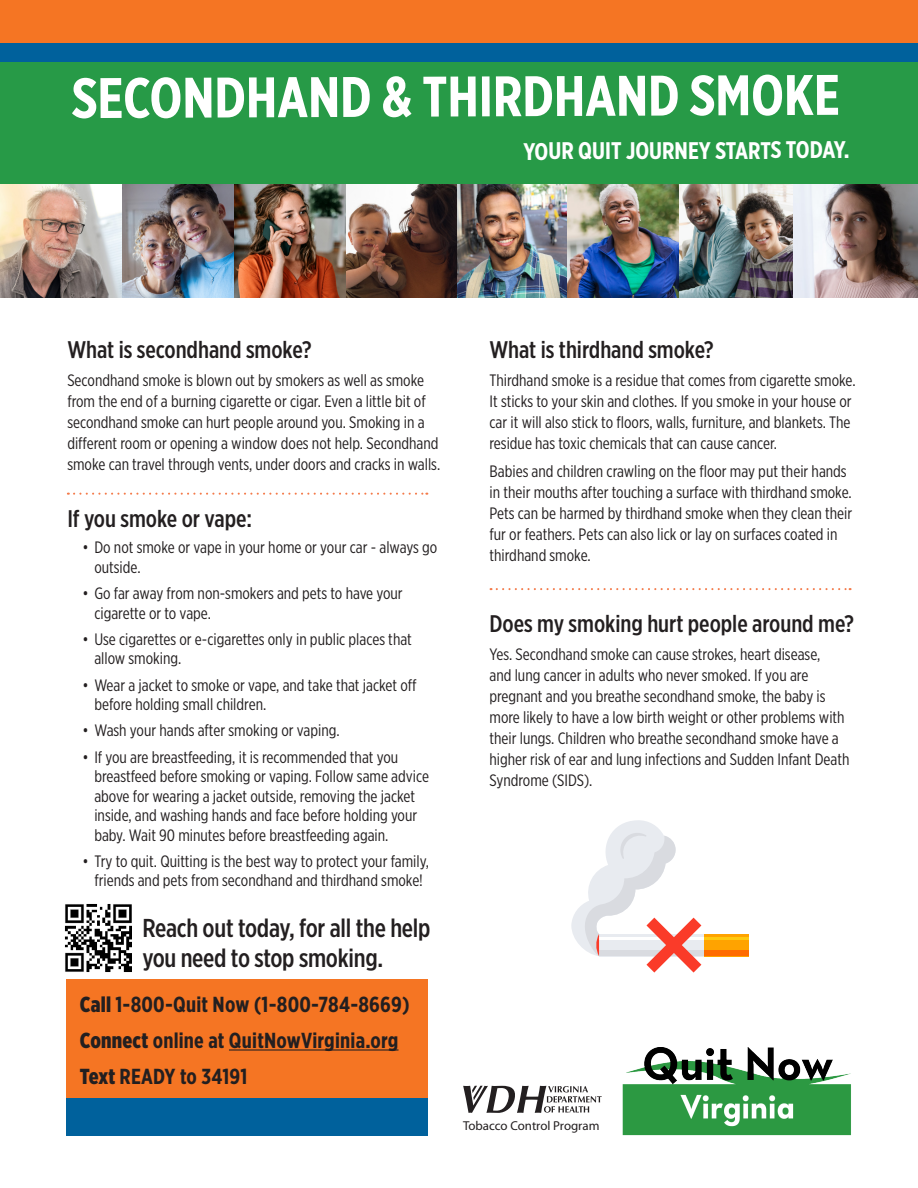
<style>
.page{position:relative;width:918px;height:1188px;background:#fff}
.page>*{position:absolute;margin:0;border:0;box-sizing:border-box;transform-origin:0 0}
.t1{font:700 57px "Gotham X Narrow";letter-spacing:-.005em;color:#fff}
.t2{font:500 25.8px/30px "Gotham X Narrow";letter-spacing:-.01em;color:#231f20}
.t3{font:500 24px "Gotham X Narrow";color:#231f20}
.t4{font:700 24px "Gotham X Narrow";letter-spacing:-.005em;color:#fff}
.t5{font:700 21.75px/36px "Gotham X Narrow";letter-spacing:.01em;color:#231f20}
.body{font:16.5px/21px "Gotham X Narrow";color:#231f20}
.Bullets{font:16.5px/19.5px "Gotham X Narrow";color:#231f20}
.t6{font:12.9px "Myriad Pro";letter-spacing:-.005em;color:#231f20}
.s1{font-weight:900}
</style>
<div class="page">
<div style="left:0;top:60px;width:918px;height:125px;background:#279a47"></div>
<div style="left:0;top:0;width:918px;height:60px;background:#f57523"></div>
<img style="left:622px;top:1047px;width:229px;height:89px">
<svg style="left:463px;top:1086px;width:139px;height:27px"></svg>
<div style="left:67px;top:980px;width:361px;height:149px;background:#f57523"></div>
<hr style="left:229px;top:1049px;width:170px;height:2px;background:#231f20">
<div style="left:67px;top:1099px;width:361px;height:37px;background:#00619c"></div>
<div style="left:0;top:43px;width:918px;height:19px;background:#00619c"></div>
<img style="left:0;top:185px;width:918px;height:113px">
<img style="left:64px;top:904px;width:68px;height:68px">
<svg style="left:491px;top:588px;width:360px;height:2px"></svg>
<svg style="left:68px;top:493px;width:359px;height:2px"></svg>
<div style="left:599px;top:951px;width:105px;height:5px;background:#d9dbe0"></div>
<div style="left:704px;top:934px;width:45px;height:22px;background:#ffa300"></div>
<div style="left:704px;top:951px;width:45px;height:5px;background:#ff6b00"></div>
<hr style="left:704px;top:937px;width:45px;height:3px;background:#ffc90f">
<svg style="left:571px;top:820px;width:130px;height:153px"></svg>
<h1 class="t1" style="left:72px;top:61px;width:770px">SECONDHAND &amp; THIRDHAND SMOKE</h1>
<h3 class="t4" style="left:523px;top:136px;width:328px">YOUR QUIT JOURNEY STARTS TODAY.</h3>
<h2 class="t3" style="left:67px;top:335px;width:246px">What is secondhand smoke?</h2>
<p class="body" style="left:67px;top:370px;width:374px">Secondhand smoke is blown out by smokers as well as smoke from the end of a burning cigarette or cigar. Even a little bit of secondhand smoke can hurt people around you. Smoking in a different room or opening a window does not help. Secondhand smoke can travel through vents, under doors and cracks in walls.</p>
<h2 class="t3" style="left:67px;top:504px;width:186px">If you smoke or vape:</h2>
<p class="Bullets" style="left:94px;top:538px;width:345px;text-indent:-12px">• Do not smoke or vape in your home or your car - always go outside.</p>
<p class="Bullets" style="left:94px;top:583px;width:310px;text-indent:-12px">• Go far away from non-smokers and pets to have your cigarette or to vape.</p>
<p class="Bullets" style="left:94px;top:629px;width:319px;text-indent:-12px">• Use cigarettes or e-cigarettes only in public places that allow smoking.</p>
<p class="Bullets" style="left:94px;top:675px;width:324px;text-indent:-12px">• Wear a jacket to smoke or vape, and take that jacket off before holding small children.</p>
<p class="Bullets" style="left:82px;top:721px;width:259px">• Wash your hands after smoking or vaping.</p>
<p class="Bullets" style="left:94px;top:747px;width:336px;text-indent:-12px">• If you are breastfeeding, it is recommended that you breastfeed before smoking or vaping. Follow same advice above for wearing a jacket outside, removing the jacket inside, and washing hands and face before holding your baby. Wait 90 minutes before breastfeeding again.</p>
<p class="Bullets" style="left:82px;top:851px;width:348px;text-align:center">• Try to quit. Quitting is the best way to protect your family, friends and pets from secondhand and thirdhand smoke!</p>
<h2 class="t2" style="left:142px;top:913px;width:290px">Reach out today, for all the help you need to stop smoking.</h2>
<h3 class="t5" style="left:80px;top:986px;width:331px"><span class="s1">Call</span> 1-800-Quit Now (1-800-784-8669)<br><span class="s1">Connect</span> online at QuitNowVirginia.org<br><span class="s1">Text</span> READY to 34191</h3>
<h2 class="t3" style="left:490px;top:335px;width:226px">What is thirdhand smoke?</h2>
<p class="body" style="left:490px;top:370px;width:368px">Thirdhand smoke is a residue that comes from cigarette smoke.<br>It sticks to your skin and clothes. If you smoke in your house or car it will also stick to floors, walls, furniture, and blankets. The residue has toxic chemicals that can cause cancer.</p>
<p class="body" style="left:490px;top:460px;width:364px">Babies and children crawling on the floor may put their hands in their mouths after touching a surface with thirdhand smoke.<br>Pets can be harmed by thirdhand smoke when they clean their fur or feathers. Pets can also lick or lay on surfaces coated in thirdhand smoke.</p>
<h2 class="t3" style="left:490px;top:609px;width:366px">Does my smoking hurt people around me?</h2>
<p class="body" style="left:490px;top:643px;width:361px">Yes. Secondhand smoke can cause strokes, heart disease,<br>and lung cancer in adults who never smoked. If you are pregnant and you breathe secondhand smoke, the baby is more likely to have a low birth weight or other problems with their lungs. Children who breathe secondhand smoke have a higher risk of ear and lung infections and Sudden Infant Death Syndrome (SIDS).</p>
<p class="t6" style="left:463px;top:1118px;width:138px">Tobacco Control Program</p>
</div>
